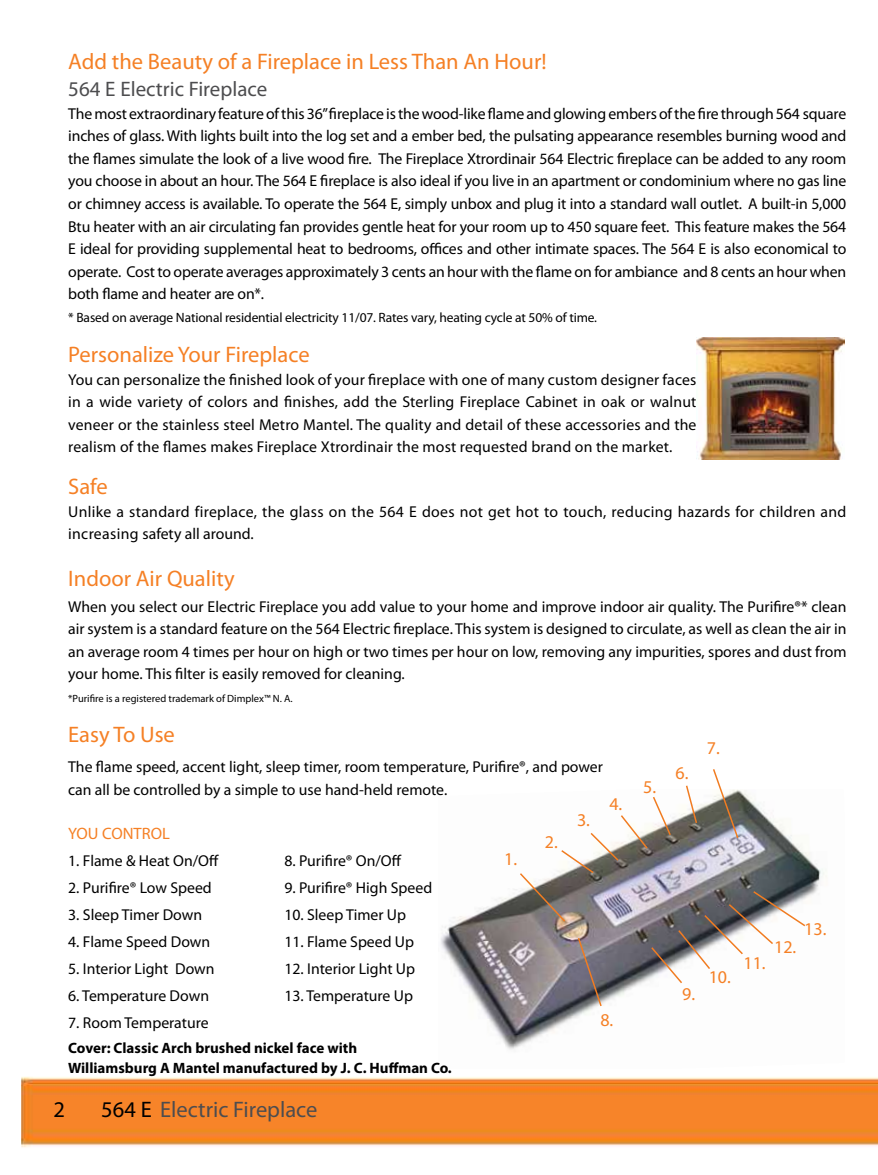
<style>
.page{position:relative;width:878px;height:1175px;background:#fff}
.page>*{position:absolute;margin:0;border:0;box-sizing:border-box;transform-origin:0 0}
.t1{font:22.5px "Myriad Pro";color:#f58025}
.t2{font:22.5px "Myriad Pro";color:#4d4d4f}
.t3{font:22.5px "Myriad Pro";color:#000}
.t4{font:21px "Myriad Pro";color:#4d4d4f}
.t5{font:18px "Myriad Pro";color:#f58025}
.t6{font:16.5px "Myriad Pro";color:#f58025}
.t7{font:15.75px/22.5px "Myriad Pro";color:#000;text-align:justify}
.t8{font:15.75px/22.5px "Myriad Pro";letter-spacing:.02em;color:#000}
.t9{font:700 15px/19.5px "Myriad Pro";color:#000}
.t10{font:13.5px "Myriad Pro";letter-spacing:-.01em;color:#000}
.t11{font:10.5px "Myriad Pro";color:#000}
.s1{color:#000}
</style>
<div class="page">
<img style="left:21px;top:1076px;width:857px;height:72px">
<img style="left:441px;top:852px;width:386px;height:198px">
<img style="left:696px;top:337px;width:148px;height:122px">
<svg style="left:518px;top:769px;width:288px;height:238px"></svg>
<h1 class="t1" style="left:68px;top:48px;width:480px">Add the Beauty of a Fireplace in Less Than An Hour!</h1>
<h2 class="t4" style="left:68px;top:76px;width:200px">564 E Electric Fireplace</h2>
<p class="t7" style="left:68px;top:102px;width:779px">The most extraordinary feature of this 36” fireplace is the wood-like flame and glowing embers of the fire through 564 square inches of glass. With lights built into the log set and a ember bed, the pulsating appearance resembles burning wood and the flames simulate the look of a live wood fire. The Fireplace Xtrordinair 564 Electric fireplace can be added to any room you choose in about an hour. The 564 E fireplace is also ideal if you live in an apartment or condominium where no gas line or chimney access is available. To operate the 564 E, simply unbox and plug it into a standard wall outlet. A built-in 5,000<br>Btu heater with an air circulating fan provides gentle heat for your room up to 450 square feet. This feature makes the 564<br>E ideal for providing supplemental heat to bedrooms, offices and other intimate spaces. The 564 E is also economical to operate. Cost to operate averages approximately 3 cents an hour with the flame on for ambiance and 8 cents an hour when both flame and heater are on*.</p>
<p class="t10" style="left:68px;top:309px;width:530px">* Based on average National residential electricity 11/07. Rates vary, heating cycle at 50% of time.</p>
<h1 class="t1" style="left:68px;top:340px;width:243px">Personalize Your Fireplace</h1>
<p class="t7" style="left:68px;top:368px;width:629px">You can personalize the finished look of your fireplace with one of many custom designer faces in a wide variety of colors and finishes, add the Sterling Fireplace Cabinet in oak or walnut veneer or the stainless steel Metro Mantel. The quality and detail of these accessories and the realism of the flames makes Fireplace Xtrordinair the most requested brand on the market.</p>
<h1 class="t1" style="left:68px;top:473px;width:41px">Safe</h1>
<p class="t8" style="left:68px;top:500px;width:779px">Unlike a standard fireplace, the glass on the 564 E does not get hot to touch, reducing hazards for children and increasing safety all around.</p>
<h1 class="t1" style="left:68px;top:565px;width:168px">Indoor Air Quality</h1>
<p class="t7" style="left:68px;top:595px;width:779px">When you select our Electric Fireplace you add value to your home and improve indoor air quality. The Purifire®* clean air system is a standard feature on the 564 Electric fireplace. This system is designed to circulate, as well as clean the air in an average room 4 times per hour on high or two times per hour on low, removing any impurities, spores and dust from your home. This filter is easily removed for cleaning.</p>
<p class="t11" style="left:68px;top:691px;width:226px">*Purifire is a registered trademark of Dimplex™ N. A.</p>
<h1 class="t1" style="left:68px;top:721px;width:108px">Easy To Use</h1>
<p class="t7" style="left:68px;top:755px;width:536px">The flame speed, accent light, sleep timer, room temperature, Purifire®, and power can all be controlled by a simple to use hand-held remote.</p>
<p class="t6" style="left:68px;top:823px;width:103px">YOU CONTROL</p>
<p class="t7" style="left:68px;top:849px;width:152px">1. Flame &amp; Heat On/Off</p>
<p class="t7" style="left:284px;top:849px;width:119px">8. Purifire® On/Off</p>
<p class="t7" style="left:68px;top:876px;width:145px">2. Purifire® Low Speed</p>
<p class="t7" style="left:284px;top:876px;width:149px">9. Purifire® High Speed</p>
<p class="t7" style="left:68px;top:903px;width:135px">3. Sleep Timer Down</p>
<p class="t7" style="left:284px;top:903px;width:123px">10. Sleep Timer Up</p>
<p class="t7" style="left:68px;top:930px;width:143px">4. Flame Speed Down</p>
<p class="t7" style="left:284px;top:930px;width:131px">11. Flame Speed Up</p>
<p class="t7" style="left:68px;top:957px;width:148px">5. Interior Light Down</p>
<p class="t7" style="left:284px;top:957px;width:132px">12. Interior Light Up</p>
<p class="t7" style="left:68px;top:984px;width:142px">6. Temperature Down</p>
<p class="t7" style="left:284px;top:984px;width:130px">13. Temperature Up</p>
<p class="t7" style="left:68px;top:1011px;width:142px">7. Room Temperature</p>
<p class="t5" style="left:706px;top:737px;width:14px">7.</p>
<p class="t5" style="left:675px;top:762px;width:14px">6.</p>
<p class="t5" style="left:643px;top:776px;width:14px">5.</p>
<p class="t5" style="left:609px;top:793px;width:14px">4.</p>
<p class="t5" style="left:577px;top:809px;width:14px">3.</p>
<p class="t5" style="left:544px;top:830px;width:14px">2.</p>
<p class="t5" style="left:504px;top:848px;width:14px">1.</p>
<p class="t5" style="left:804px;top:917px;width:24px">13.</p>
<p class="t5" style="left:774px;top:936px;width:24px">12.</p>
<p class="t5" style="left:743px;top:952px;width:24px">11.</p>
<p class="t5" style="left:708px;top:965px;width:24px">10.</p>
<p class="t5" style="left:682px;top:982px;width:14px">9.</p>
<p class="t5" style="left:600px;top:1008px;width:14px">8.</p>
<p class="t9" style="left:68px;top:1038px;width:385px">Cover: Classic Arch brushed nickel face with<br>Williamsburg A Mantel manufactured by J. C. Huffman Co.</p>
<h1 class="t3" style="left:53px;top:1095px;width:13px">2</h1>
<h1 class="t2" style="left:101px;top:1095px;width:218px"><span class="s1">564 E</span> Electric Fireplace</h1>
</div>
